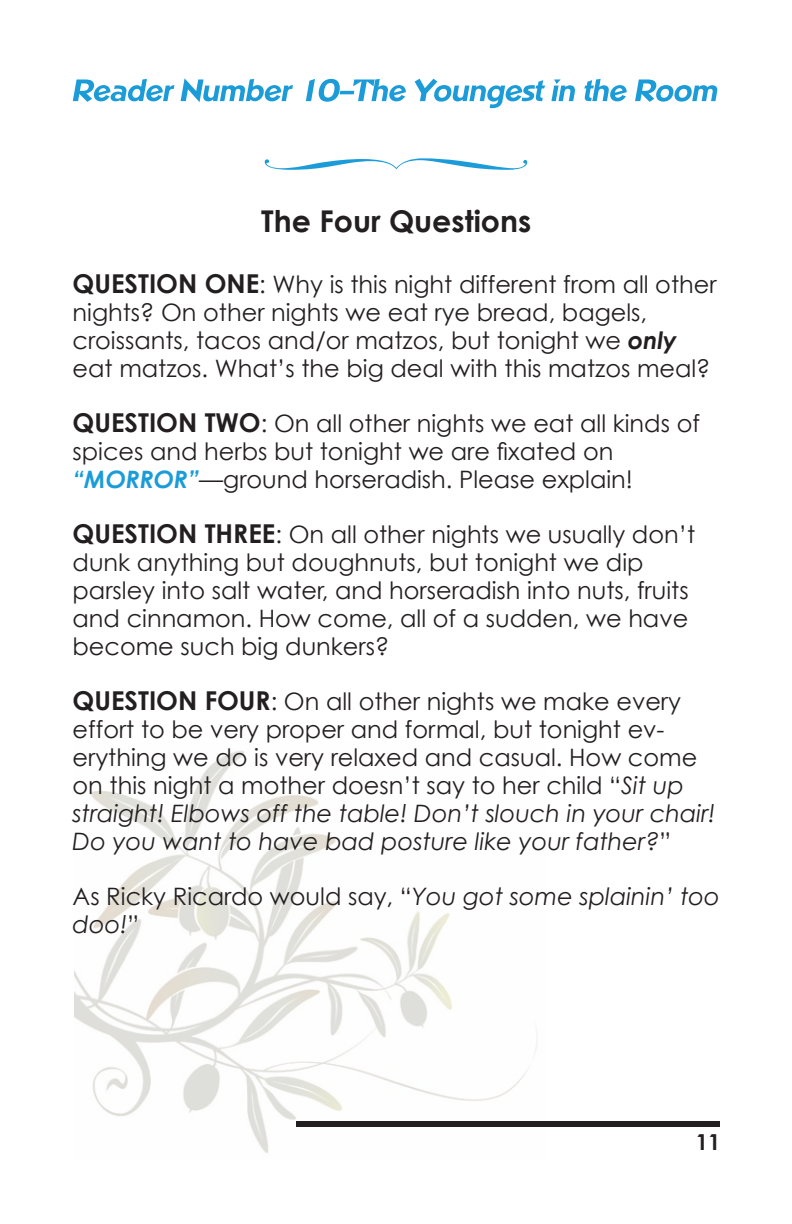
<style>
.page{position:relative;width:792px;height:1224px;background:#fff}
.page>*{position:absolute;margin:0;border:0;box-sizing:border-box;transform-origin:0 0}
.t1{font:700 30px "Century Gothic";color:#231f20}
.t2{font:24px/28px "Century Gothic";color:#231f20}
.t3{font:italic 24px/28px "Century Gothic";color:#231f20}
.t4{font:italic 700 24px "Century Gothic";color:#1b9cd8}
.t5{font:700 22px "Century Gothic";color:#231f20}
.s1{font-weight:700;font-size:26px}
.s2{font-weight:700;font-style:italic}
.s3{font-weight:700;font-style:italic;color:#1b9cd8}
.s4{font-style:italic}
.s5{font-style:normal}
</style>
<div class="page">
<img style="left:75px;top:750px;width:462px;height:403px">
<div style="left:296px;top:1121px;width:424px;height:6px;background:#231f20"></div>
<svg style="left:73px;top:78px;width:644px;height:30px"></svg>
<p class="t1" style="left:261px;top:202px;width:272px">The Four Questions</p>
<p class="t2" style="left:73px;top:269px;width:646px"><span class="s1">QUESTION ONE</span>: Why is this night different from all other nights? On other nights we eat rye bread, bagels, croissants, tacos and/or matzos, but tonight we <span class="s2">only </span>eat matzos. What’s the big deal with this matzos meal?</p>
<p class="t2" style="left:73px;top:408px;width:629px"><span class="s1">QUESTION TWO</span>: On all other nights we eat all kinds of spices and herbs but tonight we are fixated on</p>
<p class="t4" style="left:73px;top:463px;width:51px">“MORROR</p>
<p class="t2" style="left:188px;top:465px;width:447px"><span class="s3">”</span>—ground horseradish. Please explain!</p>
<p class="t2" style="left:73px;top:519px;width:624px"><span class="s1">QUESTION THREE</span>: On all other nights we usually don’t dunk anything but doughnuts, but tonight we dip parsley into salt water, and horseradish into nuts, fruits and cinnamon. How come, all of a sudden, we have become such big dunkers?</p>
<p class="t2" style="left:73px;top:686px;width:645px"><span class="s1">QUESTION FOUR</span>: On all other nights we make every effort to be very proper and formal, but tonight ev&shy;erything we do is very relaxed and casual. How come on this night a mother doesn’t say to her child “<span class="s4">Sit up straight! Elbows off the table! Don’t slouch in your chair!<br>Do you want to have bad posture like your father?</span>”</p>
<p class="t3" style="left:73px;top:882px;width:649px"><span class="s5">As Ricky Ricardo would say, “</span>You got some splainin’ too doo!<span class="s5">”</span></p>
<p class="t5" style="left:696px;top:1128px;width:26px">11</p>
</div>
